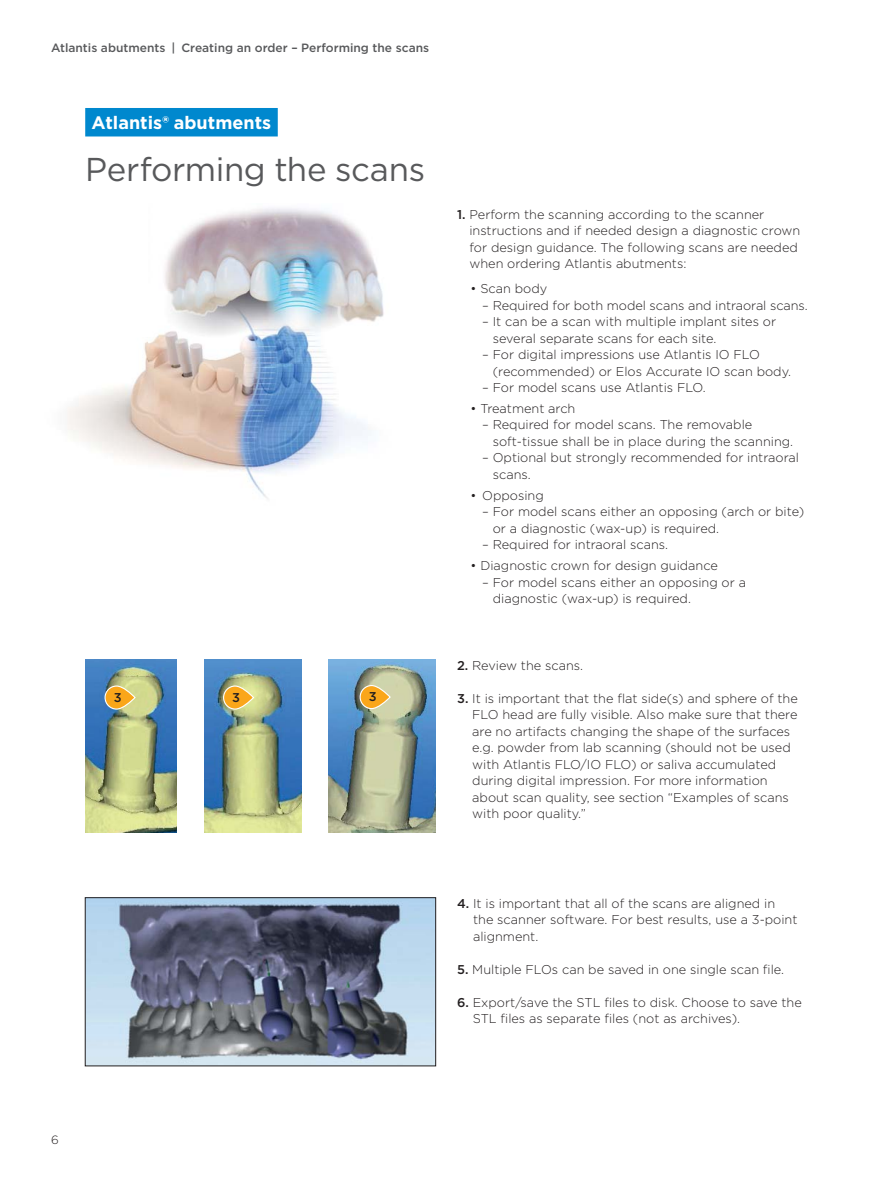
<style>
.page{position:relative;width:893px;height:1191px;background:#fff}
.page>*{position:absolute;margin:0;border:0;box-sizing:border-box;transform-origin:0 0}
.t1{font:33px "Gotham";letter-spacing:-.01em;color:#58595b}
.t2{font:700 18px "Gotham";color:#fff}
.t3{font:300 12.75px/16.5px "Gotham";color:#231f20}
.t4{font:500 12.75px "Gotham";color:#231f20}
.t5{font:500 12px "Gotham";color:#58595b}
.t6{font:300 12px "Gotham";color:#231f20}
.s1{font-weight:500}
</style>
<div class="page">
<img style="left:67px;top:341px;width:304px;height:158px">
<div style="left:85px;top:108px;width:193px;height:28px;background:#0088ce"></div>
<img style="left:87px;top:899px;width:347px;height:165px">
<div style="left:85px;top:897px;width:351px;height:169px;border:1px solid #231f20"></div>
<img style="left:165px;top:208px;width:217px;height:83px">
<img style="left:148px;top:291px;width:236px;height:72px">
<img style="left:85px;top:659px;width:92px;height:174px">
<img style="left:204px;top:659px;width:97px;height:174px">
<img style="left:329px;top:659px;width:107px;height:174px">
<svg style="left:360px;top:685px;width:30px;height:23px"></svg>
<div style="left:360px;top:685px;width:31px;height:24px;border:1px solid #fff;border-radius:12px"></div>
<svg style="left:105px;top:686px;width:30px;height:23px"></svg>
<div style="left:105px;top:685px;width:31px;height:24px;border:1px solid #fff;border-radius:12px"></div>
<svg style="left:224px;top:686px;width:29px;height:23px"></svg>
<div style="left:223px;top:685px;width:31px;height:24px;border:1px solid #fff;border-radius:12px"></div>
<p class="t5" style="left:51px;top:43px;width:380px">Atlantis abutments | Creating an order – Performing the scans</p>
<h2 class="t2" style="left:92px;top:117px;width:181px">Atlantis® abutments</h2>
<h1 class="t1" style="left:85px;top:154px;width:341px">Performing the scans</h1>
<p class="t4" style="left:114px;top:691px;width:9px">3</p>
<p class="t4" style="left:232px;top:691px;width:9px">3</p>
<p class="t4" style="left:369px;top:691px;width:9px">3</p>
<p class="t3" style="left:469px;top:207px;width:332px;text-indent:-12px"><span class="s1">1.</span> Perform the scanning according to the scanner instructions and if needed design a diagnostic crown for design guidance. The following scans are needed when ordering Atlantis abutments:</p>
<p class="t3" style="left:471px;top:281px;width:78px">• Scan body</p>
<p class="t3" style="left:482px;top:298px;width:327px">– Required for both model scans and intraoral scans.</p>
<p class="t3" style="left:493px;top:314px;width:285px;text-indent:-11px">– It can be a scan with multiple implant sites or several separate scans for each site.</p>
<p class="t3" style="left:493px;top:347px;width:300px;text-indent:-11px">– For digital impressions use Atlantis IO FLO (recommended) or Elos Accurate IO scan body.</p>
<p class="t3" style="left:482px;top:380px;width:225px">– For model scans use Atlantis FLO.</p>
<p class="t3" style="left:471px;top:401px;width:106px">• Treatment arch</p>
<p class="t3" style="left:493px;top:417px;width:302px;text-indent:-11px">– Required for model scans. The removable soft-tissue shall be in place during the scanning.</p>
<p class="t3" style="left:493px;top:450px;width:308px;text-indent:-11px">– Optional but strongly recommended for intraoral scans.</p>
<p class="t3" style="left:471px;top:488px;width:75px">• Opposing</p>
<p class="t3" style="left:493px;top:504px;width:313px;text-indent:-11px">– For model scans either an opposing (arch or bite) or a diagnostic (wax-up) is required.</p>
<p class="t3" style="left:482px;top:537px;width:188px">– Required for intraoral scans.</p>
<p class="t3" style="left:471px;top:558px;width:249px">• Diagnostic crown for design guidance</p>
<p class="t3" style="left:493px;top:574px;width:255px;text-indent:-11px">– For model scans either an opposing or a diagnostic (wax-up) is required.</p>
<p class="t3" style="left:457px;top:657px;width:128px"><span class="s1">2.</span> Review the scans.</p>
<p class="t3" style="left:472px;top:690px;width:327px;text-indent:-15px"><span class="s1">3.</span> It is important that the flat side(s) and sphere of the FLO head are fully visible. Also make sure that there are no artifacts changing the shape of the surfaces e.g. powder from lab scanning (should not be used with Atlantis FLO/IO FLO) or saliva accumulated during digital impression. For more information about scan quality, see section “Examples of scans with poor quality.”</p>
<p class="t3" style="left:473px;top:895px;width:326px;text-indent:-16px"><span class="s1">4.</span> It is important that all of the scans are aligned in the scanner software. For best results, use a 3-point alignment.</p>
<p class="t3" style="left:457px;top:961px;width:329px"><span class="s1">5.</span> Multiple FLOs can be saved in one single scan file.</p>
<p class="t3" style="left:473px;top:994px;width:331px;text-indent:-16px"><span class="s1">6.</span> Export/save the STL files to disk. Choose to save the<br>STL files as separate files (not as archives).</p>
<p class="t6" style="left:51px;top:1134px;width:9px">6</p>
</div>
